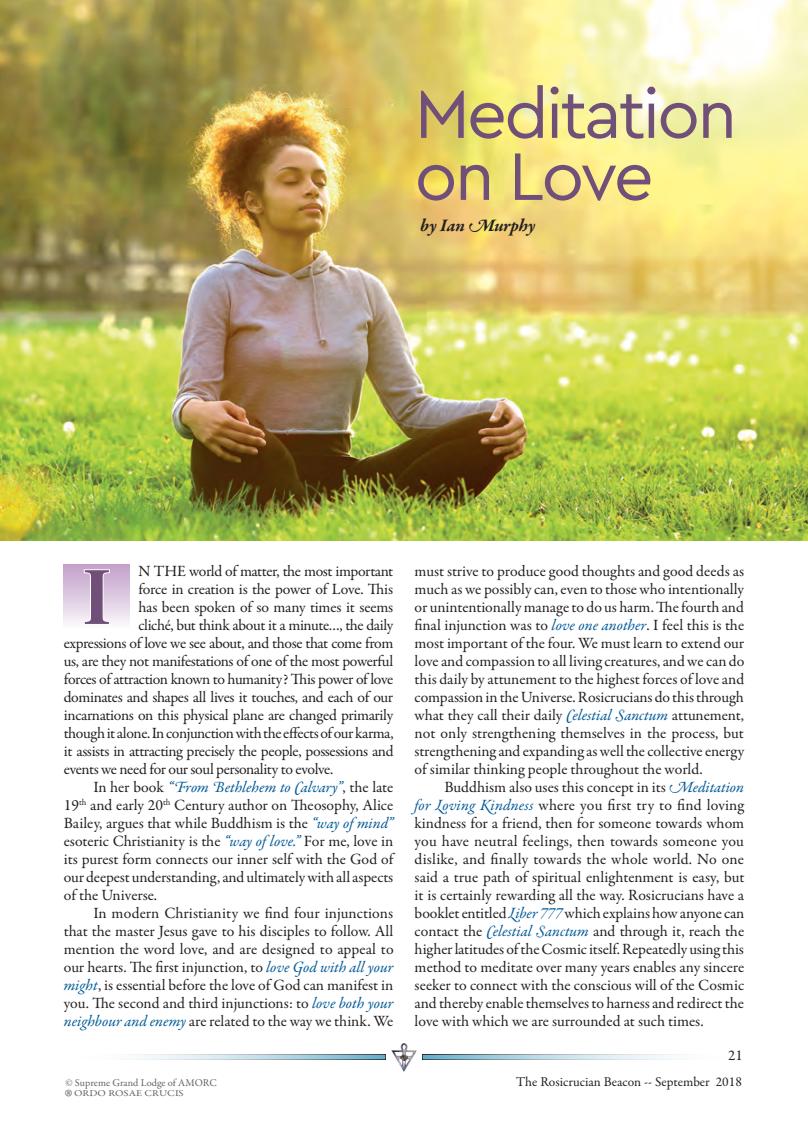
<style>
.page{position:relative;width:808px;height:1127px;background:#fff}
.page>*{position:absolute;margin:0;border:0;box-sizing:border-box;transform-origin:0 0}
.t1{font:30px "Garamond Premr Pro";color:#636366}
.t2{font:italic 700 18px "Garamond Premr Pro";color:#231f20}
.t3{font:15.75px/18px "Garamond Premr Pro";letter-spacing:-.01em;color:#231f20;text-align:justify}
.t4{font:15.75px "Garamond Premr Pro";letter-spacing:-.03em;color:#231f20}
.t5{font:italic 15.75px "Garamond Premr Pro";letter-spacing:-.005em;color:#005998}
.t6{font:15px "Garamond Premr Pro";color:#231f20}
.t7{font:13.5px "Garamond Premr Pro";color:#231f20}
.t8{font:10.5px "Garamond Premr Pro";color:#636366}
.t9{font:9px "Garamond Premr Pro";color:#636366;scale:1.2 1}
.s1{font-style:normal;color:#231f20}
.s2{font-style:italic;color:#005998}
</style>
<div class="page">
<img style="left:392px;top:1043px;width:24px;height:29px">
<svg style="left:134px;top:1054px;width:252px;height:6px;background:#b3cbd4"></svg>
<svg style="left:422px;top:1054px;width:253px;height:6px;background:#b2cbd4"></svg>
<img style="left:0;top:0;width:808px;height:540px">
<svg style="left:418px;top:153px;width:232px;height:48px;background:#d6c17b"></svg>
<svg style="left:421px;top:85px;width:310px;height:54px;background:#cec18f"></svg>
<div style="left:64px;top:564px;width:66px;height:66px;background:linear-gradient(to bottom,#c29ec9,#fbfafd)"></div>
<svg style="left:84px;top:569px;width:26px;height:56px"></svg>
<p class="t2" style="left:420px;top:214px;width:117px">by Ian Murphy</p>
<p class="t3" style="left:138px;top:562px;width:27px">n the</p>
<p class="t4" style="left:189px;top:562px;width:206px">world of matter, the most important</p>
<p class="t3" style="left:138px;top:580px;width:256px">force in creation is the power of Love. This</p>
<p class="t3" style="left:138px;top:598px;width:256px">has been spoken of so many times it seems</p>
<p class="t3" style="left:138px;top:616px;width:256px">cliché, but think about it a minute…, the daily</p>
<p class="t3" style="left:64px;top:634px;width:331px">expressions of love we see about, and those that come from</p>
<p class="t3" style="left:64px;top:652px;width:331px">us, are they not manifestations of one of the most powerful</p>
<p class="t4" style="left:64px;top:670px;width:331px">forces of attraction known to humanity? This power of love</p>
<p class="t3" style="left:64px;top:688px;width:331px">dominates and shapes all lives it touches, and each of our</p>
<p class="t3" style="left:64px;top:706px;width:331px">incarnations on this physical plane are changed primarily</p>
<p class="t3" style="left:64px;top:724px;width:331px">though it alone. In conjunction with the effects of our karma,</p>
<p class="t3" style="left:64px;top:742px;width:331px">it assists in attracting precisely the people, possessions and</p>
<p class="t3" style="left:64px;top:760px;width:271px">events we need for our soul personality to evolve.</p>
<p class="t5" style="left:94px;top:777px;width:301px"><span class="s1">In her book</span> “From Bethlehem to Calvary”<span class="s1">, the late</span></p>
<p class="t3" style="left:64px;top:796px;width:331px">19<sup>th</sup> and early 20<sup>th</sup> Century author on Theosophy, Alice</p>
<p class="t3" style="left:64px;top:814px;width:331px">Bailey, argues that while Buddhism is the <span class="s2">“way of mind”</span></p>
<p class="t3" style="left:64px;top:832px;width:331px">esoteric Christianity is the <span class="s2">“way of love.”</span> For me, love in</p>
<p class="t3" style="left:64px;top:850px;width:331px">its purest form connects our inner self with the God of</p>
<p class="t3" style="left:64px;top:868px;width:331px">our deepest understanding, and ultimately with all aspects</p>
<p class="t3" style="left:64px;top:886px;width:95px">of the Universe.</p>
<p class="t3" style="left:94px;top:904px;width:301px">In modern Christianity we find four injunctions</p>
<p class="t3" style="left:64px;top:922px;width:331px">that the master Jesus gave to his disciples to follow. All</p>
<p class="t3" style="left:64px;top:940px;width:331px">mention the word love, and are designed to appeal to</p>
<p class="t3" style="left:64px;top:958px;width:331px">our hearts. The first injunction, to <span class="s2">love God with all your</span></p>
<p class="t3" style="left:64px;top:976px;width:331px"><span class="s2">might</span>, is essential before the love of God can manifest in</p>
<p class="t3" style="left:64px;top:994px;width:331px">you. The second and third injunctions: to <span class="s2">love both your</span></p>
<p class="t3" style="left:64px;top:1012px;width:331px"><span class="s2">neighbour and enemy</span> are related to the way we think. We</p>
<p class="t3" style="left:415px;top:562px;width:331px">must strive to produce good thoughts and good deeds as much as we possibly can, even to those who intentionally or unintentionally manage to do us harm. The fourth and final injunction was to <span class="s2">love one another</span>. I feel this is the most important of the four. We must learn to extend our love and compassion to all living creatures, and we can do this daily by attunement to the highest forces of love and compassion in the Universe. Rosicrucians do this through what they call their daily <span class="s2">Celestial Sanctum</span> attunement, not only strengthening themselves in the process, but strengthening and expanding as well the collective energy of similar thinking people throughout the world.</p>
<p class="t3" style="left:415px;top:778px;width:331px;text-indent:30px">Buddhism also uses this concept in its <span class="s2">Meditation for Loving Kindness</span> where you first try to find loving kindness for a friend, then for someone towards whom you have neutral feelings, then towards someone you dislike, and finally towards the whole world. No one said a true path of spiritual enlightenment is easy, but it is certainly rewarding all the way. Rosicrucians have a booklet entitled <span class="s2">Liber 777</span> which explains how anyone can contact the <span class="s2">Celestial Sanctum</span> and through it, reach the higher latitudes of the Cosmic itself. Repeatedly using this method to meditate over many years enables any sincere seeker to connect with the conscious will of the Cosmic and thereby enable themselves to harness and redirect the love with which we are surrounded at such times.</p>
<p class="t6" style="left:728px;top:1046px;width:16px">21</p>
<p class="t8" style="left:65px;top:1077px;width:153px">© Supreme Grand Lodge of AMORC</p>
<p class="t7" style="left:516px;top:1074px;width:227px">The Rosicrucian Beacon -- September 2018</p>
<h1 class="t1" style="left:65px;top:1081px;width:8px">®</h1>
<p class="t9" style="left:74px;top:1087px;width:93px">ORDO ROSAE CRUCIS</p>
</div>
